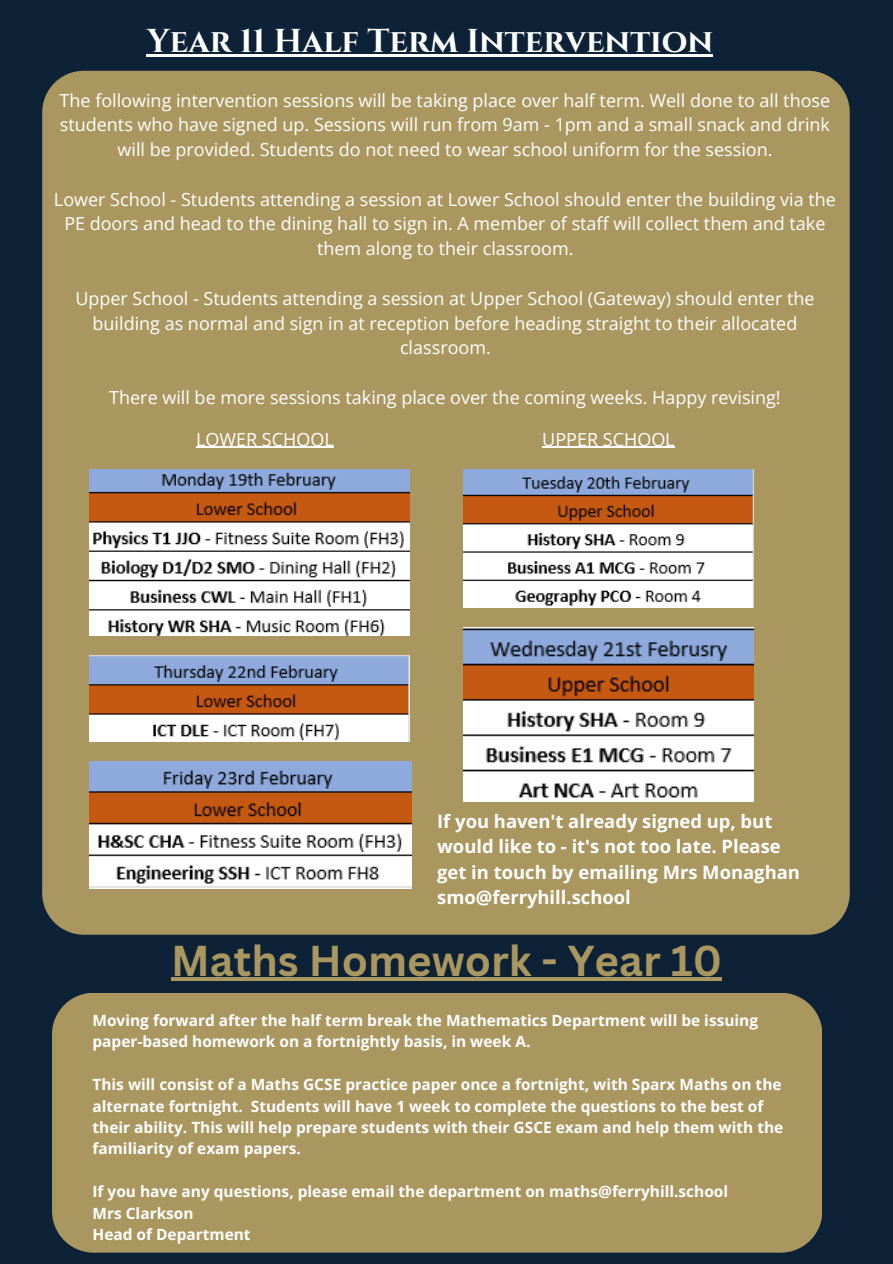
<style>
.page{position:relative;width:893px;height:1264px;background:#fff}
.page>*{position:absolute;margin:0;border:0;box-sizing:border-box;transform-origin:0 0}
.t1{font:700 42px "Canva Sans";color:#aa9760}
.t2{font:700 33px "Cinzel";color:#fff}
.t3{font:700 18.45px/25.3px "Open Sans";color:#fff}
.t4{font:18px/24.8px "Open Sans";color:#fff;text-align:center}
.t5{font:700 15.45px/21.3px "Open Sans";color:#fff}
</style>
<div class="page">
<div style="left:0;top:0;width:892px;height:1263px;background:#0d2236"></div>
<div style="left:42px;top:71px;width:807px;height:863px;background:#aa9760"></div>
<img style="left:89px;top:470px;width:320px;height:165px">
<img style="left:89px;top:655px;width:320px;height:86px">
<img style="left:463px;top:470px;width:290px;height:137px">
<img style="left:89px;top:762px;width:322px;height:126px">
<img style="left:463px;top:627px;width:290px;height:174px">
<hr style="left:196px;top:447px;width:138px;height:1px;background:#fff">
<hr style="left:542px;top:447px;width:132px;height:1px;background:#fff">
<hr style="left:147px;top:54px;width:566px;height:3px;background:#fff">
<div style="left:52px;top:993px;width:770px;height:259px;background:#aa9760"></div>
<hr style="left:171px;top:977px;width:551px;height:4px;background:#aa9760">
<p class="t2" style="left:147px;top:20px;width:568px">Year 11 Half Term Intervention</p>
<h3 class="t4" style="left:60px;top:87px;width:772px">The following intervention sessions will be taking place over half term. Well done to all those students who have signed up. Sessions will run from 9am - 1pm and a small snack and drink will be provided. Students do not need to wear school uniform for the session.</h3>
<h3 class="t4" style="left:54px;top:186px;width:783px">Lower School - Students attending a session at Lower School should enter the building via the<br>PE doors and head to the dining hall to sign in. A member of staff will collect them and take them along to their classroom.</h3>
<p class="t4" style="left:75px;top:285px;width:740px">Upper School - Students attending a session at Upper School (Gateway) should enter the building as normal and sign in at reception before heading straight to their allocated classroom.</p>
<p class="t4" style="left:109px;top:384px;width:673px">There will be more sessions taking place over the coming weeks. Happy revising!</p>
<p class="t4" style="left:196px;top:426px;width:139px">LOWER SCHOOL</p>
<p class="t4" style="left:542px;top:426px;width:134px">UPPER SCHOOL</p>
<h4 class="t3" style="left:437px;top:808px;width:364px">If you haven't already signed up, but would like to - it's not too late. Please get in touch by emailing Mrs Monaghan smo@ferryhill.school</h4>
<p class="t1" style="left:171px;top:930px;width:552px">Maths Homework - Year 10</p>
<h1 class="t5" style="left:92px;top:1009px;width:667px">Moving forward after the half term break the Mathematics Department will be issuing paper-based homework on a fortnightly basis, in week A.</h1>
<p class="t5" style="left:92px;top:1073px;width:692px">This will consist of a Maths GCSE practice paper once a fortnight, with Sparx Maths on the alternate fortnight. Students will have 1 week to complete the questions to the best of their ability. This will help prepare students with their GSCE exam and help them with the familiarity of exam papers.</p>
<p class="t5" style="left:92px;top:1180px;width:637px">If you have any questions, please email the department on maths@ferryhill.school</p>
<p class="t5" style="left:92px;top:1201px;width:103px">Mrs Clarkson</p>
<p class="t5" style="left:92px;top:1223px;width:160px">Head of Department</p>
</div>
